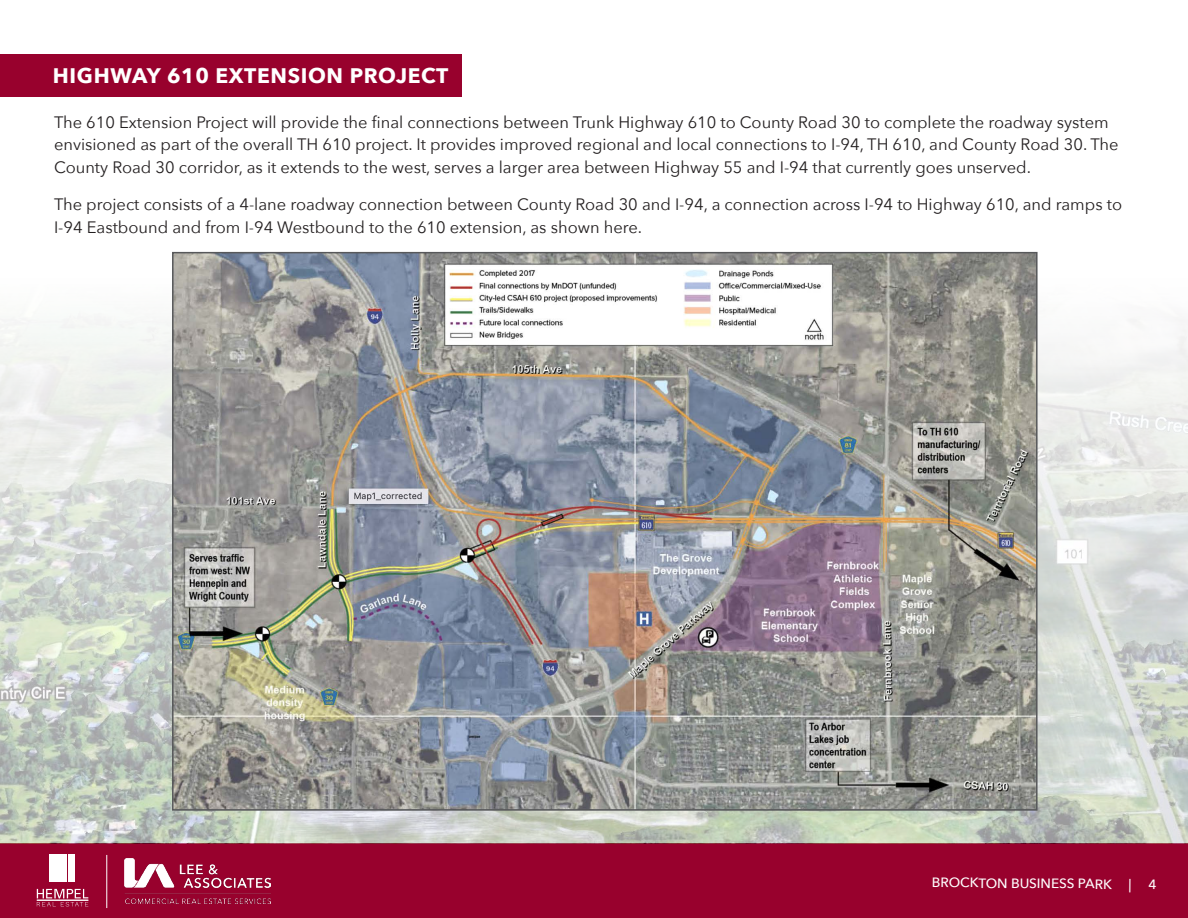
<style>
.page{position:relative;width:1188px;height:918px;background:#fff}
.page>*{position:absolute;margin:0;border:0;box-sizing:border-box;transform-origin:0 0}
.t1{font:700 21px "Avenir Next";letter-spacing:.03em;color:#fff}
.t2{font:16.5px/22.5px "Avenir Next";color:#231f20}
.t3{font:500 13.5px "Avenir Next";color:#fff}
</style>
<div class="page">
<div style="left:0;top:844px;width:1188px;height:74px;background:#98012d"></div>
<img style="left:125px;top:859px;width:146px;height:45px">
<div style="left:49px;top:854px;width:7px;height:28px;background:#fff"></div>
<div style="left:68px;top:854px;width:7px;height:28px;background:#fff"></div>
<div style="left:57px;top:854px;width:10px;height:11px;background:#fff"></div>
<div style="left:57px;top:866px;width:10px;height:16px;background:#fff"></div>
<svg style="left:37px;top:889px;width:51px;height:18px"></svg>
<hr style="left:37px;top:900px;width:51px;height:1px;background:#fff">
<hr style="left:107px;top:855px;width:1px;height:53px;background:#fff">
<img style="left:0;top:251px;width:1188px;height:593px">
<img style="left:175px;top:255px;width:860px;height:553px">
<div style="left:0;top:54px;width:462px;height:43px;background:#98012d"></div>
<p class="t1" style="left:53px;top:58px;width:397px">HIGHWAY 610 EXTENSION PROJECT</p>
<p class="t2" style="left:54px;top:110px;width:1066px">The 610 Extension Project will provide the final connections between Trunk Highway 610 to County Road 30 to complete the roadway system envisioned as part of the overall TH 610 project. It provides improved regional and local connections to I-94, TH 610, and County Road 30. The<br>County Road 30 corridor, as it extends to the west, serves a larger area between Highway 55 and I-94 that currently goes unserved.</p>
<p class="t2" style="left:54px;top:193px;width:1070px">The project consists of a 4-lane roadway connection between County Road 30 and I-94, a connection across I-94 to Highway 610, and ramps to<br>I-94 Eastbound and from I-94 Westbound to the 610 extension, as shown here.</p>
<p class="t3" style="left:932px;top:872px;width:226px">BROCKTON BUSINESS PARK | 4</p>
</div>
